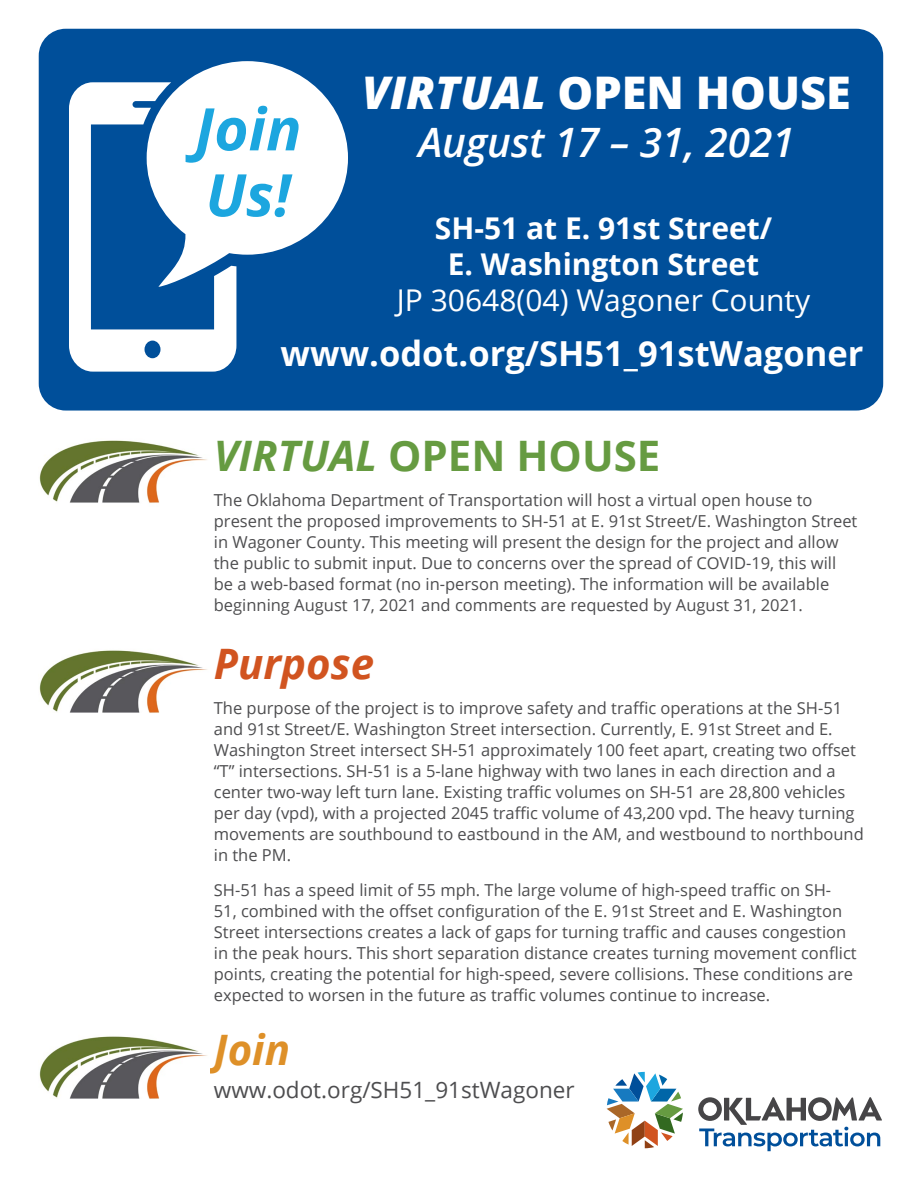
<style>
.page{position:relative;width:918px;height:1188px;background:#fff}
.page>*{position:absolute;margin:0;border:0;box-sizing:border-box;transform-origin:0 0}
.t1{font:italic 700 58.8px/66px "Open Sans";color:#1ca6df}
.t2{font:800 45px "Open Sans";color:#fff}
.t3{font:700 42px "Open Sans";color:#669b41}
.t4{font:italic 700 42px "Open Sans";color:#d15420}
.t5{font:italic 700 42px "Open Sans";color:#de9028}
.t6{font:italic 600 40.5px "Open Sans";color:#fff}
.t7{font:700 34.5px "Open Sans";color:#fff}
.t8{font:700 30px/36px "Open Sans";color:#fff;text-align:center}
.t9{font:30px "Open Sans";color:#fff}
.t10{font:22.5px "Open Sans";color:#4d4d4f}
.t11{font:16.5px/21px "Open Sans";color:#4d4d4f}
.s1{font-style:italic}
</style>
<div class="page">
<div style="left:39px;top:29px;width:844px;height:382px;background:#004f9a;border-radius:27px"></div>
<svg style="left:607px;top:1072px;width:76px;height:76px"></svg>
<svg style="left:698px;top:1097px;width:184px;height:54px"></svg>
<svg style="left:69px;top:61px;width:279px;height:311px;fill:#fff"></svg>
<img style="left:39px;top:1036px;width:168px;height:63px">
<img style="left:39px;top:650px;width:168px;height:63px">
<img style="left:39px;top:440px;width:168px;height:63px">
<h1 class="t1" style="left:195px;top:95px;width:108px">Join<br>Us!</h1>
<h2 class="t2" style="left:362px;top:58px;width:490px"><span class="s1">VIRTUAL</span> OPEN HOUSE</h2>
<h3 class="t6" style="left:418px;top:115px;width:378px">August 17 – 31, 2021</h3>
<h3 class="t8" style="left:435px;top:210px;width:339px">SH-51 at E. 91st Street/<br>E. Washington Street</h3>
<h3 class="t9" style="left:397px;top:280px;width:415px">JP 30648(04) Wagoner County</h3>
<h3 class="t7" style="left:281px;top:329px;width:584px">www.odot.org/SH51_91stWagoner</h3>
<h3 class="t3" style="left:214px;top:426px;width:448px"><span class="s1">VIRTUAL</span> OPEN HOUSE</h3>
<p class="t11" style="left:214px;top:489px;width:645px">The Oklahoma Department of Transportation will host a virtual open house to present the proposed improvements to SH-51 at E. 91st Street/E. Washington Street in Wagoner County. This meeting will present the design for the project and allow the public to submit input. Due to concerns over the spread of COVID-19, this will be a web-based format (no in-person meeting). The information will be available beginning August 17, 2021 and comments are requested by August 31, 2021.</p>
<h3 class="t4" style="left:214px;top:635px;width:162px">Purpose</h3>
<p class="t11" style="left:214px;top:697px;width:651px">The purpose of the project is to improve safety and traffic operations at the SH-51 and 91st Street/E. Washington Street intersection. Currently, E. 91st Street and E.<br>Washington Street intersect SH-51 approximately 100 feet apart, creating two offset “T” intersections. SH-51 is a 5-lane highway with two lanes in each direction and a center two-way left turn lane. Existing traffic volumes on SH-51 are 28,800 vehicles per day (vpd), with a projected 2045 traffic volume of 43,200 vpd. The heavy turning movements are southbound to eastbound in the AM, and westbound to northbound in the PM.</p>
<p class="t11" style="left:214px;top:879px;width:644px">SH-51 has a speed limit of 55 mph. The large volume of high-speed traffic on SH-51, combined with the offset configuration of the E. 91st Street and E. Washington Street intersections creates a lack of gaps for turning traffic and causes congestion in the peak hours. This short separation distance creates turning movement conflict points, creating the potential for high-speed, severe collisions. These conditions are expected to worsen in the future as traffic volumes continue to increase.</p>
<h3 class="t5" style="left:214px;top:1020px;width:78px">Join</h3>
<h3 class="t10" style="left:214px;top:1075px;width:362px">www.odot.org/SH51_91stWagoner</h3>
</div>
